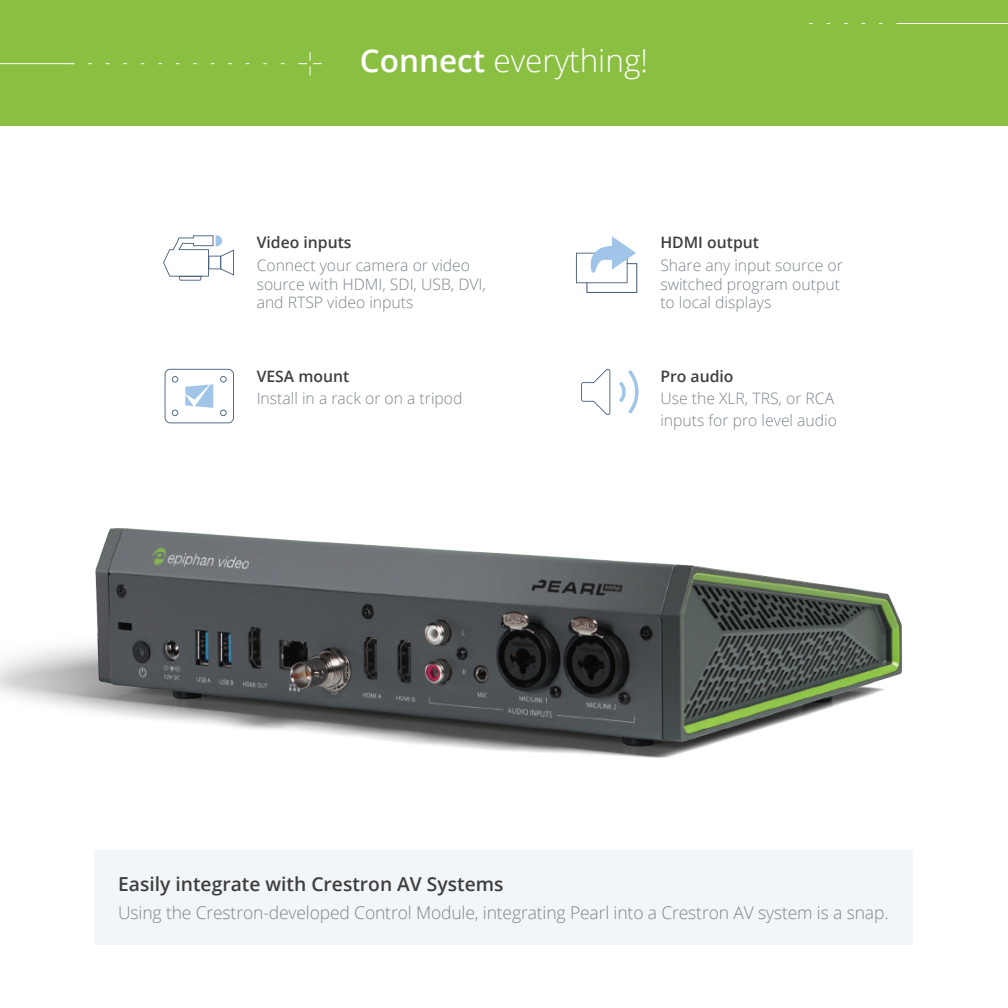
<style>
.page{position:relative;width:1008px;height:1008px;background:#fff}
.page>*{position:absolute;margin:0;border:0;box-sizing:border-box;transform-origin:0 0}
.t1{font:300 31.5px "Open Sans";color:#fff}
.t2{font:600 19.25px "Open Sans";color:#3e3e3f}
.t3{font:300 17.5px "Open Sans";letter-spacing:-.01em;color:#7a848c}
.t4{font:300 15.75px/18.9px "Open Sans";color:#7a848c}
.t5{font:600 15.75px "Open Sans";color:#3e3e3f}
.s1{font-weight:600}
</style>
<div class="page">
<div style="left:0;top:0;width:1008px;height:126px;background:#8abf42"></div>
<svg style="left:576px;top:236px;width:62px;height:57px"></svg>
<svg style="left:581px;top:368px;width:58px;height:47px"></svg>
<svg style="left:163px;top:235px;width:71px;height:46px"></svg>
<svg style="left:165px;top:369px;width:69px;height:49px"></svg>
<svg style="left:74px;top:63px;width:210px;height:1px"></svg>
<hr style="left:0;top:63px;width:74px;height:1px;background:#fff">
<svg style="left:298px;top:52px;width:24px;height:23px"></svg>
<hr style="left:896px;top:23px;width:112px;height:1px;background:#fbfdfe">
<svg style="left:809px;top:23px;width:74px;height:1px"></svg>
<img style="left:0;top:418px;width:902px;height:340px">
<div style="left:94px;top:850px;width:820px;height:95px;background:#f3f6f8"></div>
<h1 class="t1" style="left:360px;top:39px;width:290px"><span class="s1">Connect</span> everything!</h1>
<p class="t5" style="left:257px;top:232px;width:96px">Video inputs</p>
<p class="t4" style="left:257px;top:255px;width:231px">Connect your camera or video source with HDMI, SDI, USB, DVI, and RTSP video inputs</p>
<p class="t5" style="left:257px;top:365px;width:94px">VESA mount</p>
<p class="t4" style="left:257px;top:388px;width:207px">Install in a rack or on a tripod</p>
<p class="t5" style="left:660px;top:232px;width:100px">HDMI output</p>
<p class="t4" style="left:660px;top:255px;width:184px">Share any input source or switched program output to local displays</p>
<p class="t5" style="left:660px;top:365px;width:75px">Pro audio</p>
<p class="t4" style="left:660px;top:387px;width:178px;line-height:22.4px">Use the XLR, TRS, or RCA inputs for pro level audio</p>
<p class="t2" style="left:118px;top:871px;width:387px">Easily integrate with Crestron AV Systems</p>
<p class="t3" style="left:118px;top:901px;width:772px">Using the Crestron-developed Control Module, integrating Pearl into a Crestron AV system is a snap.</p>
</div>
